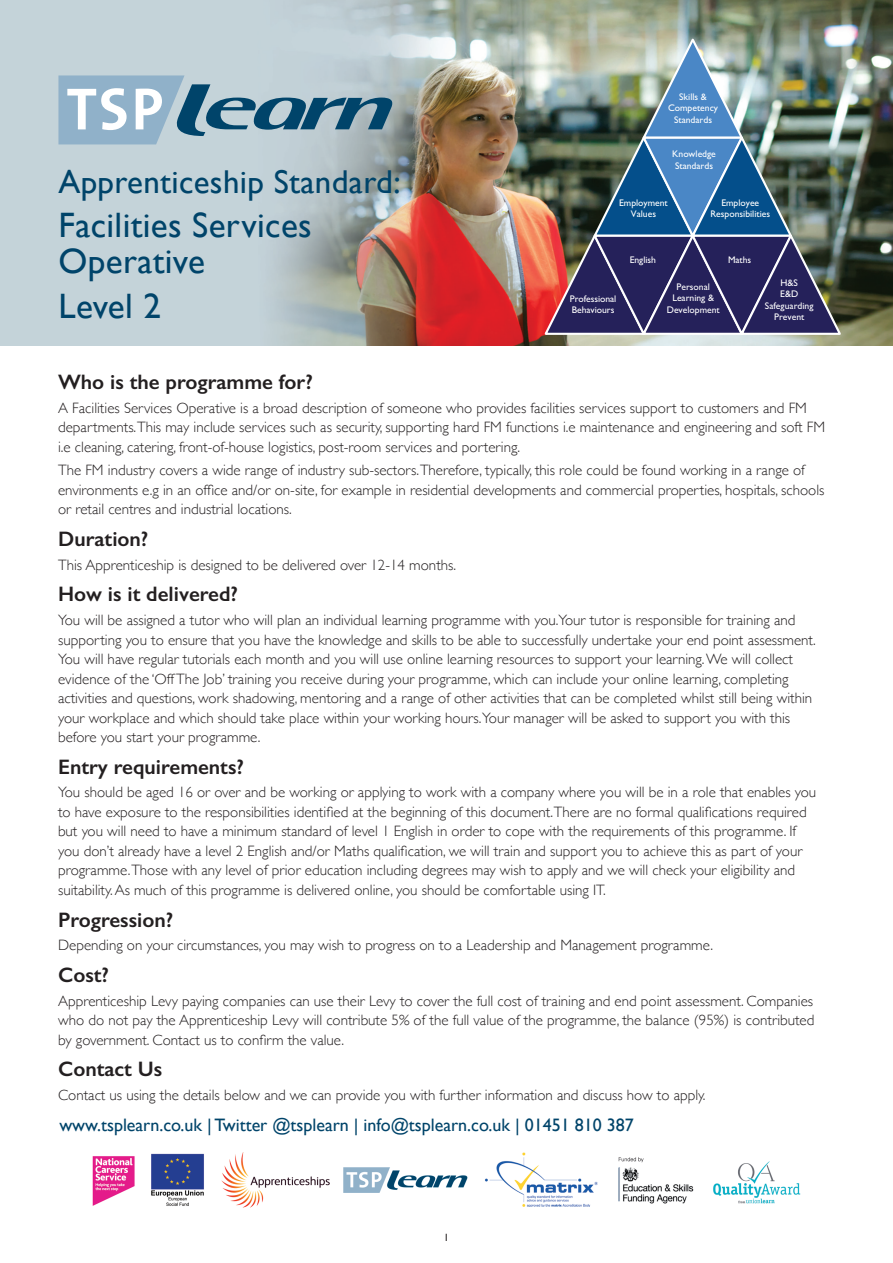
<style>
.page{position:relative;width:893px;height:1263px;background:#fff}
.page>*{position:absolute;margin:0;border:0;box-sizing:border-box;transform-origin:0 0}
.SPBodycopy{font:35.25px/36px "Gill Sans";letter-spacing:.01em;color:#00446a}
.SPBodycopy-2{font:33px "Gill Sans";letter-spacing:.01em;color:#00446a}
.SPBodycopy-3{font:600 21px "Gill Sans";color:#231f20}
.SPBodycopy-4{font:18px "Gill Sans";color:#00446a}
.SPBodycopy-5{font:300 15px/19.5px "Gill Sans";color:#231f20}
.SPBodycopy-6{font:10.5px "Gill Sans";color:#231f20}
.t1{font:9.6px/11.6px "Gill Sans";color:#fff;text-align:center}
</style>
<div class="page">
<img style="left:0;top:0;width:893px;height:345px">
<svg style="left:58px;top:75px;width:334px;height:69px;background:#94b0c0"></svg>
<img style="left:545px;top:39px;width:296px;height:296px">
<img style="left:92px;top:1152px;width:709px;height:56px">
<p class="SPBodycopy-2" style="left:58px;top:162px;width:344px">Apprenticeship Standard:</p>
<p class="SPBodycopy" style="left:58px;top:207px;width:255px">Facilities Services<br>Operative</p>
<p class="SPBodycopy" style="left:58px;top:288px;width:104px">Level 2</p>
<p class="t1" style="left:668px;top:90px;width:52px">Skills &amp;<br>Competency<br>Standards</p>
<p class="t1" style="left:672px;top:148px;width:45px;text-align:left">Knowledge<br>Standards</p>
<p class="t1" style="left:619px;top:196px;width:50px">Employment<br>Values</p>
<p class="t1" style="left:710px;top:196px;width:61px">Employee<br>Responsibilities</p>
<p class="t1" style="left:630px;top:254px;width:28px">English</p>
<p class="t1" style="left:728px;top:254px;width:25px">Maths</p>
<p class="t1" style="left:570px;top:292px;width:48px;text-align:left">Professional<br>Behaviours</p>
<p class="t1" style="left:667px;top:281px;width:54px">Personal<br>Learning &amp;<br>Development</p>
<p class="t1" style="left:765px;top:277px;width:50px">H&amp;S<br>E&amp;D<br>Safeguarding<br>Prevent</p>
<p class="SPBodycopy-3" style="left:58px;top:369px;width:256px">Who is the programme for?</p>
<p class="SPBodycopy-5" style="left:58px;top:397px;width:769px">A Facilities Services Operative is a broad description of someone who provides facilities services support to customers and FM departments.This may include services such as security, supporting hard FM functions i.e maintenance and engineering and soft FM i.e cleaning, catering, front-of-house logistics, post-room services and portering.</p>
<p class="SPBodycopy-5" style="left:58px;top:460px;width:768px">The FM industry covers a wide range of industry sub-sectors.Therefore, typically, this role could be found working in a range of environments e.g in an office and/or on-site, for example in residential developments and commercial properties, hospitals, schools or retail centres and industrial locations.</p>
<p class="SPBodycopy-3" style="left:58px;top:526px;width:92px">Duration?</p>
<p class="SPBodycopy-5" style="left:58px;top:554px;width:400px">This Apprenticeship is designed to be delivered over 12-14 months.</p>
<p class="SPBodycopy-3" style="left:58px;top:581px;width:181px">How is it delivered?</p>
<p class="SPBodycopy-5" style="left:58px;top:610px;width:759px">You will be assigned a tutor who will plan an individual learning programme with you.Your tutor is responsible for training and supporting you to ensure that you have the knowledge and skills to be able to successfully undertake your end point assessment.<br>You will have regular tutorials each month and you will use online learning resources to support your learning. We will collect evidence of the ‘Off The Job’ training you receive during your programme, which can include your online learning, completing activities and questions, work shadowing, mentoring and a range of other activities that can be completed whilst still being within your workplace and which should take place within your working hours.Your manager will be asked to support you with this before you start your programme.</p>
<p class="SPBodycopy-3" style="left:58px;top:754px;width:187px">Entry requirements?</p>
<p class="SPBodycopy-5" style="left:58px;top:782px;width:760px">You should be aged 16 or over and be working or applying to work with a company where you will be in a role that enables you to have exposure to the responsibilities identified at the beginning of this document.There are no formal qualifications required but you will need to have a minimum standard of level 1 English in order to cope with the requirements of this programme. If you don’t already have a level 2 English and/or Maths qualification, we will train and support you to achieve this as part of your programme.Those with any level of prior education including degrees may wish to apply and we will check your eligibility and suitability. As much of this programme is delivered online, you should be comfortable using IT.</p>
<p class="SPBodycopy-3" style="left:58px;top:907px;width:117px">Progression?</p>
<p class="SPBodycopy-5" style="left:58px;top:935px;width:656px">Depending on your circumstances, you may wish to progress on to a Leadership and Management programme.</p>
<p class="SPBodycopy-3" style="left:58px;top:962px;width:52px">Cost?</p>
<p class="SPBodycopy-5" style="left:58px;top:990px;width:758px;text-align:justify">Apprenticeship Levy paying companies can use their Levy to cover the full cost of training and end point assessment. Companies who do not pay the Apprenticeship Levy will contribute 5% of the full value of the programme, the balance (95%) is contributed by government. Contact us to confirm the value.</p>
<p class="SPBodycopy-3" style="left:58px;top:1056px;width:106px">Contact Us</p>
<p class="SPBodycopy-5" style="left:58px;top:1085px;width:649px">Contact us using the details below and we can provide you with further information and discuss how to apply.</p>
<p class="SPBodycopy-4" style="left:59px;top:1114px;width:576px">www.tsplearn.co.uk | Twitter @tsplearn | info@tsplearn.co.uk | 01451 810 387</p>
<p class="SPBodycopy-6" style="left:444px;top:1231px;width:7px">1</p>
</div>
